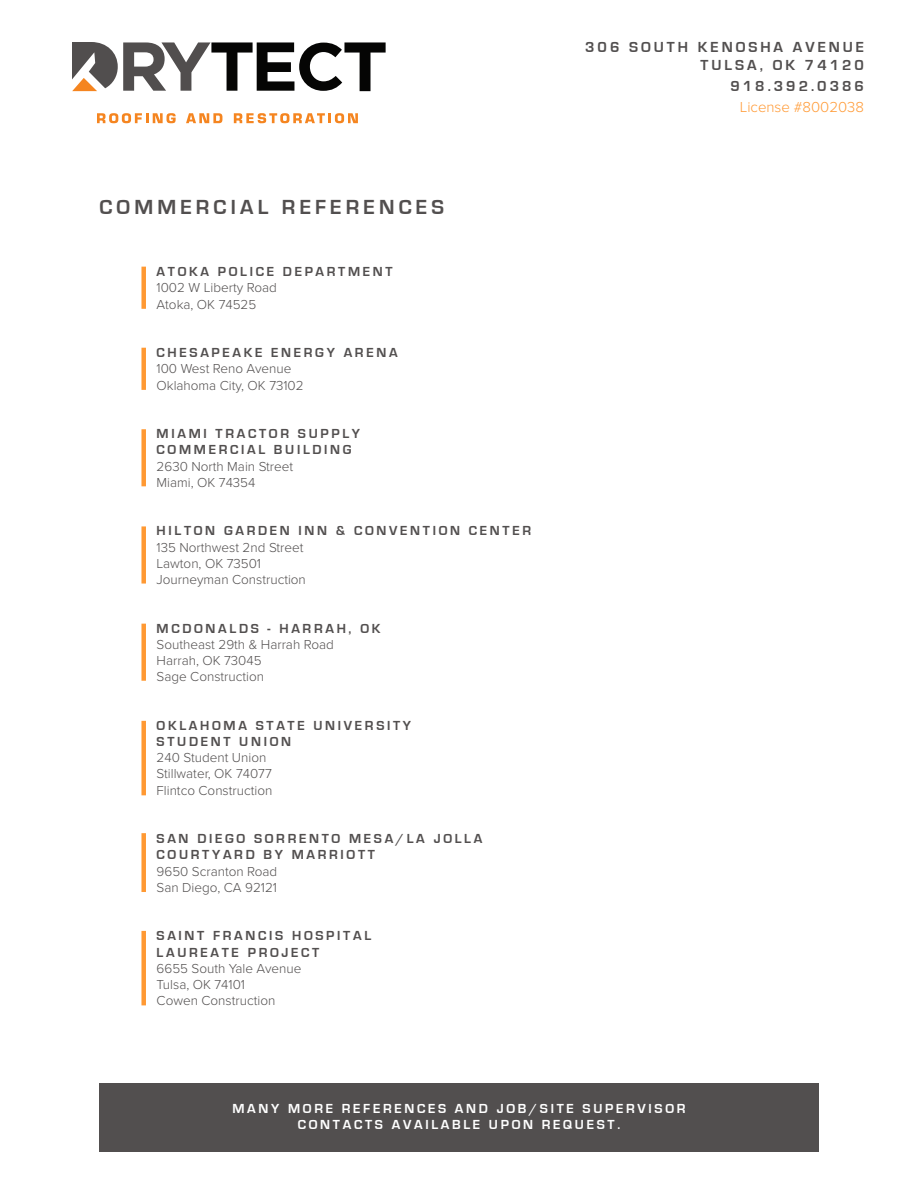
<style>
.page{position:relative;width:918px;height:1188px;background:#fff}
.page>*{position:absolute;margin:0;border:0;box-sizing:border-box;transform-origin:0 0}
.t1{font:700 21px "Eurostile";letter-spacing:.2em;color:#524f4f}
.t2{font:700 15px/18px "Eurostile";letter-spacing:.2em;color:#524f4f;text-align:right}
.t3{font:300 15px "Proxima Nova";color:#f93}
.t4{font:300 13.5px/16.2px "Proxima Nova";color:#524f4f}
.t5{font:700 13.5px "Eurostile";letter-spacing:.2em;color:#524f4f}
.t6{font:700 13.5px/16.2px "Eurostile";letter-spacing:.2em;color:#fff;text-align:center}
</style>
<div class="page">
<div style="left:99px;top:1083px;width:720px;height:69px;background:#524f4f"></div>
<svg style="left:97px;top:113px;width:79px;height:10px"></svg>
<svg style="left:186px;top:113px;width:36px;height:10px"></svg>
<svg style="left:234px;top:113px;width:124px;height:10px"></svg>
<svg style="left:72px;top:42px;width:314px;height:49px"></svg>
<div style="left:141px;top:267px;width:5px;height:42px;background:#f93"></div>
<div style="left:141px;top:348px;width:5px;height:42px;background:#f93"></div>
<div style="left:141px;top:429px;width:5px;height:57px;background:#f93"></div>
<div style="left:141px;top:526px;width:5px;height:58px;background:#f93"></div>
<div style="left:141px;top:624px;width:5px;height:57px;background:#f93"></div>
<div style="left:141px;top:721px;width:5px;height:74px;background:#f93"></div>
<div style="left:141px;top:931px;width:5px;height:74px;background:#f93"></div>
<div style="left:141px;top:833px;width:5px;height:59px;background:#f93"></div>
<p class="t1" style="left:99px;top:196px;width:346px">COMMERCIAL REFERENCES</p>
<p class="t5" style="left:157px;top:264px;width:238px">ATOKA POLICE DEPARTMENT</p>
<p class="t4" style="left:157px;top:280px;width:122px">1002 W Liberty Road</p>
<p class="t4" style="left:157px;top:296px;width:101px">Atoka, OK 74525</p>
<p class="t5" style="left:157px;top:345px;width:242px">CHESAPEAKE ENERGY ARENA</p>
<p class="t4" style="left:157px;top:361px;width:136px">100 West Reno Avenue</p>
<p class="t4" style="left:157px;top:377px;width:149px">Oklahoma City, OK 73102</p>
<p class="t5" style="left:157px;top:426px;width:205px">MIAMI TRACTOR SUPPLY</p>
<p class="t5" style="left:157px;top:443px;width:197px">COMMERCIAL BUILDING</p>
<p class="t4" style="left:157px;top:458px;width:138px">2630 North Main Street</p>
<p class="t4" style="left:157px;top:475px;width:100px">Miami, OK 74354</p>
<p class="t5" style="left:157px;top:524px;width:376px">HILTON GARDEN INN &amp; CONVENTION CENTER</p>
<p class="t4" style="left:157px;top:539px;width:149px">135 Northwest 2nd Street</p>
<p class="t4" style="left:157px;top:556px;width:106px">Lawton, OK 73501</p>
<p class="t4" style="left:157px;top:572px;width:151px">Journeyman Construction</p>
<p class="t5" style="left:157px;top:621px;width:225px">MCDONALDS - HARRAH, OK</p>
<p class="t4" style="left:157px;top:637px;width:179px">Southeast 29th &amp; Harrah Road</p>
<p class="t4" style="left:157px;top:653px;width:109px">Harrah, OK 73045<br>Sage Construction</p>
<p class="t5" style="left:157px;top:718px;width:256px">OKLAHOMA STATE UNIVERSITY</p>
<p class="t5" style="left:157px;top:734px;width:136px">STUDENT UNION</p>
<p class="t4" style="left:157px;top:750px;width:111px">240 Student Union</p>
<p class="t4" style="left:157px;top:766px;width:117px">Stillwater, OK 74077</p>
<p class="t4" style="left:157px;top:782px;width:117px">Flintco Construction</p>
<p class="t5" style="left:157px;top:831px;width:327px">SAN DIEGO SORRENTO MESA/LA JOLLA</p>
<p class="t5" style="left:157px;top:848px;width:220px">COURTYARD BY MARRIOTT</p>
<p class="t4" style="left:157px;top:863px;width:122px">9650 Scranton Road</p>
<p class="t4" style="left:157px;top:880px;width:122px">San Diego, CA 92121</p>
<p class="t5" style="left:157px;top:929px;width:216px">SAINT FRANCIS HOSPITAL</p>
<p class="t5" style="left:157px;top:945px;width:164px">LAUREATE PROJECT</p>
<p class="t4" style="left:157px;top:961px;width:146px">6655 South Yale Avenue</p>
<p class="t4" style="left:157px;top:977px;width:90px">Tulsa, OK 74101</p>
<p class="t4" style="left:157px;top:993px;width:120px">Cowen Construction</p>
<p class="t2" style="left:585px;top:38px;width:280px">306 SOUTH KENOSHA AVENUE<br>TULSA, OK 74120</p>
<p class="t2" style="left:730px;top:77px;width:135px">918.392.0386</p>
<p class="t3" style="left:740px;top:98px;width:126px">License #8002038</p>
<p class="t6" style="left:233px;top:1101px;width:455px">MANY MORE REFERENCES AND JOB/SITE SUPERVISOR<br>CONTACTS AVAILABLE UPON REQUEST.</p>
</div>
